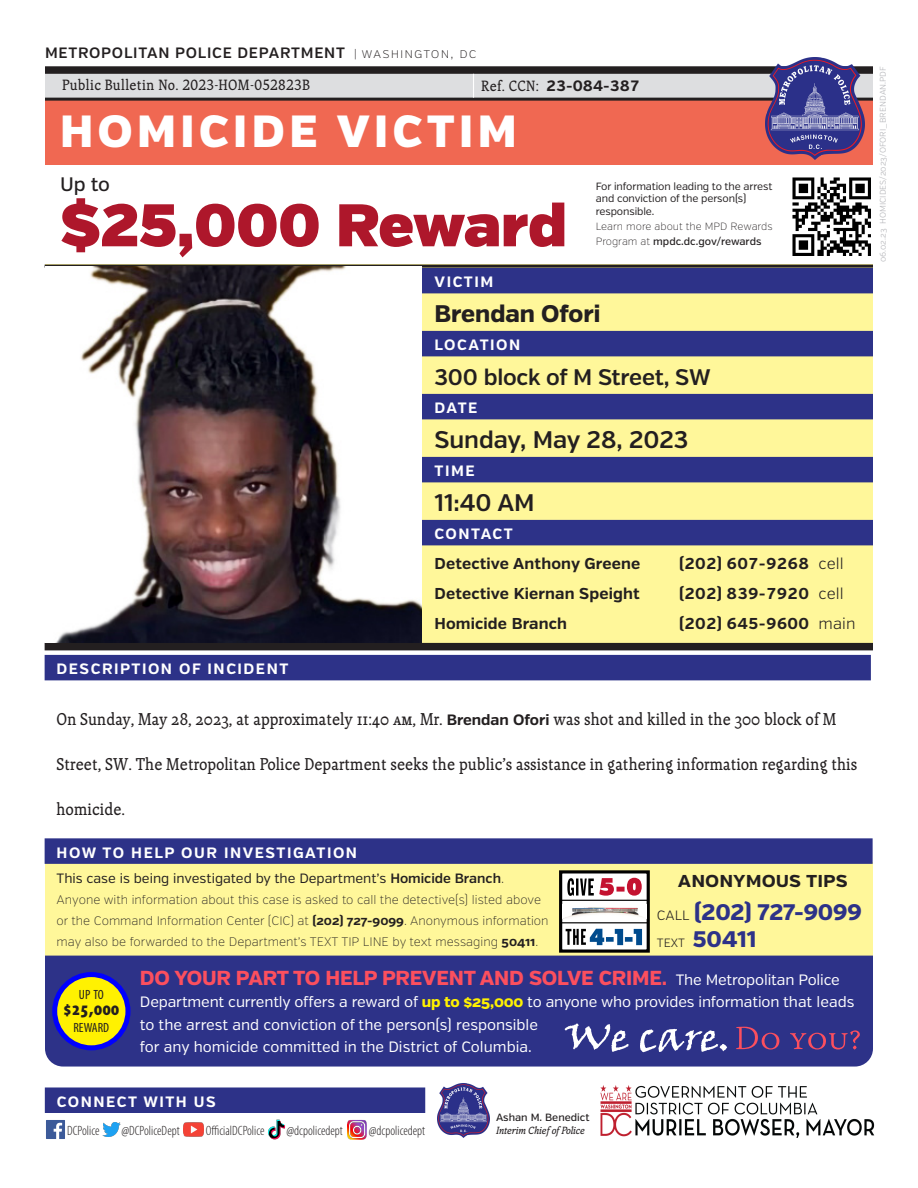
<style>
.page{position:relative;width:918px;height:1188px;background:#fff}
.page>*{position:absolute;margin:0;border:0;box-sizing:border-box;transform-origin:0 0}
.t1{font:60px "Verb Ultra";color:#ae172b}
.t2{font:900 45px "Verb";letter-spacing:.1em;color:#fff}
.caption_data{font:600 24px "Verb";letter-spacing:-.005em;color:#231f20}
.caption_data-2{font:800 24px "Verb";letter-spacing:-.005em;color:#231f20}
.t3{font:800 22.5px/27px "Verb";letter-spacing:-.01em;color:#2d3288}
.caption_data-3{font:600 22.5px "Verb";letter-spacing:-.01em;color:#231f20}
.t4{font:700 21px "Verb";color:#231f20}
.t5{font:800 20.25px "Verb";letter-spacing:-.01em;color:#fc4f5e}
.t6{font:500 19.5px "Verb";color:#231f20}
.t7{font:900 condensed 19.2px "Myriad Pro";color:#231f20}
.body_text{font:17.25px "Telltale";color:#231f20}
.det_contact_-_1st_li{font:700 15.75px "Verb";letter-spacing:.01em;color:#231f20}
.t8{font:15px/22.5px "Verb";color:#fff}
.caption_subtitle{font:700 15px "Verb";letter-spacing:.1em;color:#fff}
.t9{font:600 15px "Verb";letter-spacing:.05em;color:#231f20}
.bulletin_no{font:15px "Telltale";letter-spacing:.02em;color:#231f20}
.t10{font:700 15px "Verb";color:#231f20}
.t11{font:300 condensed 13.5px "Myriad Pro";color:#231f20}
.t12{font:13.5px "Verb";color:#231f20}
.t13{font:condensed 13.35px "Myriad Pro";color:#231f20}
.t14{font:200 12.3px/21px "Verb";color:#231f20}
.t15{font:10.5px/12.6px "Verb";letter-spacing:-.01em;color:#231f20}
.t16{font:200 10.5px/15px "Verb";color:#231f20}
.t17{font:italic 10.5px "Telltale";color:#231f20}
.t18{font:500 10.5px "Verb";color:#231f20}
.body{font:300 8.25px "Verb";color:#b2b3b7}
.s1{font-weight:200;font-size:13.5px}
.s2{font-weight:500}
.s3{font-weight:300}
.s4{font-family:"Verb";font-weight:700;font-size:15px}
.s5{font-weight:600}
.s6{font-weight:200}
.s7{font-weight:700}
.s8{font-weight:400;font-size:15px;color:#fff}
.s9{font-weight:800;color:#fff101}
.s10{font-weight:300;font-size:13.5px;color:#231f20}
.s11{font-weight:300;font-size:12px;color:#231f20}
</style>
<div class="page">
<img style="left:780px;top:177px;width:93px;height:88px">
<div style="left:45px;top:265px;width:828px;height:382px;background:#fff79a"></div>
<hr style="left:45px;top:265px;width:828px;height:3px;background:#231f20">
<div style="left:45px;top:643px;width:828px;height:7px;background:#231f20"></div>
<div style="left:45px;top:98px;width:828px;height:66px;background:#f06852"></div>
<div style="left:45px;top:74px;width:828px;height:25px;background:#dddee0"></div>
<hr style="left:45px;top:98px;width:828px;height:3px;background:#231f20">
<div style="left:45px;top:66px;width:828px;height:8px;background:#231f20"></div>
<img style="left:766px;top:58px;width:99px;height:102px">
<svg style="left:473px;top:74px;width:1px;height:23px"></svg>
<div style="left:45px;top:862px;width:828px;height:94px;background:#fff79a"></div>
<div style="left:45px;top:956px;width:828px;height:111px;background:#2d3288"></div>
<svg style="left:736px;top:1027px;width:124px;height:23px;background:#54377f"></svg>
<svg style="left:565px;top:1023px;width:162px;height:29px"></svg>
<div style="left:561px;top:872px;width:87px;height:79px;background:#fff"></div>
<div style="left:559px;top:870px;width:91px;height:83px;border:3px solid #000"></div>
<img style="left:562px;top:904px;width:80px;height:15px">
<svg style="left:567px;top:878px;width:75px;height:18px"></svg>
<svg style="left:566px;top:929px;width:76px;height:16px"></svg>
<hr style="left:562px;top:900px;width:85px;height:1px;background:#000">
<hr style="left:562px;top:922px;width:85px;height:1px;background:#000">
<img style="left:600px;top:1085px;width:275px;height:53px">
<img style="left:437px;top:1084px;width:53px;height:54px">
<div style="left:45px;top:838px;width:828px;height:26px;background:#2d3288"></div>
<div style="left:55px;top:975px;width:73px;height:73px;background:#fff101;border-radius:50%"></div>
<div style="left:52px;top:972px;width:78px;height:78px;border:5px solid #00f;border-radius:50%"></div>
<div style="left:421px;top:268px;width:452px;height:25px;background:#2d3288"></div>
<div style="left:421px;top:331px;width:452px;height:25px;background:#2d3288"></div>
<div style="left:421px;top:394px;width:452px;height:25px;background:#2d3288"></div>
<div style="left:421px;top:457px;width:452px;height:25px;background:#2d3288"></div>
<div style="left:421px;top:520px;width:452px;height:25px;background:#2d3288"></div>
<div style="left:45px;top:655px;width:826px;height:25px;background:#2d3288"></div>
<img style="left:45px;top:267px;width:376px;height:376px">
<img style="left:46px;top:1120px;width:19px;height:19px">
<img style="left:102px;top:1122px;width:19px;height:15px">
<img style="left:184px;top:1122px;width:20px;height:15px">
<img style="left:268px;top:1120px;width:17px;height:20px">
<img style="left:347px;top:1120px;width:20px;height:20px">
<div style="left:45px;top:1087px;width:380px;height:26px;background:#2d3288"></div>
<p class="t9" style="left:45px;top:44px;width:433px">METROPOLITAN POLICE DEPARTMENT <span class="s1">| washington, dc</span></p>
<p class="bulletin_no" style="left:62px;top:77px;width:249px">Public Bulletin No. 2023-HOM-052823B</p>
<p class="bulletin_no" style="left:481px;top:77px;width:59px">Ref. CCN:</p>
<p class="t10" style="left:546px;top:77px;width:96px">23-084-387</p>
<h2 class="t2" style="left:60px;top:104px;width:458px">HOMICIDE VICTIM</h2>
<h3 class="t6" style="left:60px;top:172px;width:52px">Up to</h3>
<h1 class="t1" style="left:60px;top:188px;width:508px">$25,000 Reward</h1>
<p class="t15" style="left:596px;top:180px;width:178px">For information leading to the arrest and conviction of the person(s) responsible.</p>
<p class="t16" style="left:596px;top:219px;width:178px">Learn more about the MPD Rewards<br>Program at <span class="s2">mpdc.dc.gov/rewards</span></p>
<p class="caption_subtitle" style="left:435px;top:273px;width:60px">VICTIM</p>
<p class="caption_data-2" style="left:435px;top:299px;width:167px">Brendan Ofori</p>
<p class="caption_subtitle" style="left:435px;top:336px;width:87px">LOCATION</p>
<p class="caption_data-3" style="left:435px;top:363px;width:278px">300 block of M Street, SW</p>
<p class="caption_subtitle" style="left:435px;top:399px;width:44px">DATE</p>
<p class="caption_data" style="left:435px;top:425px;width:255px">Sunday, May 28, 2023</p>
<p class="caption_subtitle" style="left:435px;top:462px;width:42px">TIME</p>
<p class="caption_data" style="left:435px;top:488px;width:102px">11:40 AM</p>
<p class="caption_subtitle" style="left:435px;top:525px;width:80px">CONTACT</p>
<p class="det_contact_-_1st_li" style="left:435px;top:554px;width:207px">Detective Anthony Greene</p>
<p class="det_contact_-_1st_li" style="left:679px;top:554px;width:166px">(202) 607-9268 <span class="s3">cell</span></p>
<p class="det_contact_-_1st_li" style="left:435px;top:584px;width:207px">Detective Kiernan Speight</p>
<p class="det_contact_-_1st_li" style="left:679px;top:584px;width:166px">(202) 839-7920 <span class="s3">cell</span></p>
<p class="det_contact_-_1st_li" style="left:435px;top:614px;width:134px">Homicide Branch</p>
<p class="det_contact_-_1st_li" style="left:679px;top:614px;width:178px">(202) 645-9600 <span class="s3">main</span></p>
<p class="caption_subtitle" style="left:57px;top:660px;width:233px">DESCRIPTION OF INCIDENT</p>
<p class="body_text" style="left:57px;top:710px;width:781px">On Sunday, May 28, 2023, at approximately 11:40 am, Mr. <span class="s4">Brendan Ofori</span> was shot and killed in the 300 block of M</p>
<p class="body_text" style="left:57px;top:755px;width:802px">Street, SW. The Metropolitan Police Department seeks the public’s assistance in gathering information regarding this</p>
<p class="body_text" style="left:57px;top:800px;width:70px">homicide.</p>
<p class="caption_subtitle" style="left:57px;top:844px;width:302px">HOW TO HELP OUR INVESTIGATION</p>
<p class="t12" style="left:57px;top:871px;width:449px">This case is being investigated by the Department’s <span class="s5">Homicide Branch</span><span class="s6">.</span></p>
<p class="t14" style="left:57px;top:890px;width:494px">Anyone with information about this case is asked to call the detective(s) listed above or the Command Information Center (CIC) at <span class="s7">(202) 727-9099</span>. Anonymous information may also be forwarded to the Department’s TEXT TIP LINE by text messaging <span class="s7">50411</span>.</p>
<h3 class="t5" style="left:140px;top:965px;width:701px">DO YOUR PART TO HELP PREVENT AND SOLVE CRIME<span class="s7">.</span> <span class="s8">The Metropolitan Police</span></h3>
<p class="t8" style="left:140px;top:991px;width:716px">Department currently offers a reward of <span class="s9">up to $25,000</span> to anyone who provides information that leads to the arrest and conviction of the person(s) responsible<br>for any homicide committed in the District of Columbia.</p>
<h3 class="t4" style="left:678px;top:867px;width:171px">anonymous tips</h3>
<h3 class="t3" style="left:657px;top:899px;width:206px"><span class="s10">CALL</span> (202) 727-9099<br><span class="s11">TEXT</span> 50411</h3>
<p class="t13" style="left:79px;top:986px;width:26px">UP TO</p>
<h3 class="t7" style="left:63px;top:997px;width:58px">$25,000</h3>
<p class="t13" style="left:73px;top:1020px;width:37px">REWARD</p>
<p class="caption_subtitle" style="left:57px;top:1093px;width:160px">CONNECT WITH US</p>
<p class="t11" style="left:67px;top:1123px;width:34px">DCPolice</p>
<p class="t11" style="left:121px;top:1123px;width:60px">@DCPoliceDept</p>
<p class="t11" style="left:206px;top:1123px;width:60px">OfficialDCPolice</p>
<p class="t11" style="left:287px;top:1123px;width:58px">@dcpolicedept</p>
<p class="t11" style="left:369px;top:1123px;width:58px">@dcpolicedept</p>
<p class="t18" style="left:496px;top:1111px;width:95px">Ashan M. Benedict</p>
<p class="t17" style="left:496px;top:1124px;width:90px">Interim Chief of Police</p>
<p class="body" style="left:878px;top:262px;width:198px;rotate:-90deg">06.02.23 HOMICIDES/2023/OFORI_BRENDAN.PDF</p>
</div>
